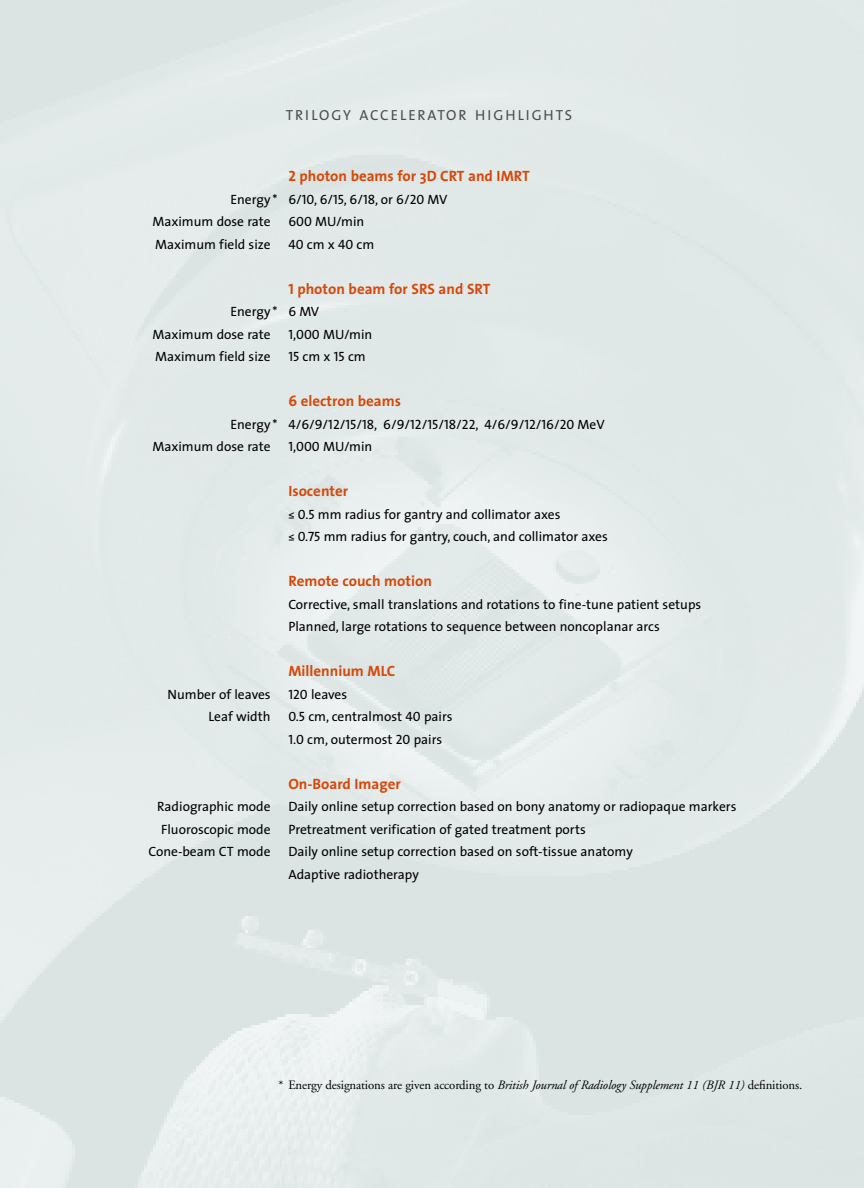
<style>
.page{position:relative;width:864px;height:1188px;background:#fff}
.page>*{position:absolute;margin:0;border:0;box-sizing:border-box;transform-origin:0 0}
.t1{font:700 15px "The Sans";color:#d74809}
.t2{font:14.7px "The Sans";letter-spacing:.135em;color:#4d4d4d}
.t3{font:13.5px/22.5px "The Sans";color:#000}
.t4{font:13.5px "The Sans Caps";color:#000}
.t5{font:12.75px "Adobe Garamond";letter-spacing:-.01em;color:#000}
.s1{font-family:"The Sans Bold Caps";font-weight:400}
.s2{font-family:"The Sans"}
.s3{font-family:"The Sans Caps"}
.s4{font-family:"Meta Normal Expert"}
.s5{font-style:italic}
</style>
<div class="page">
<p class="t2" style="left:286px;top:109px;width:288px">TRILOGY ACCELERATOR HIGHLIGHTS</p>
<p class="t1" style="left:288px;top:170px;width:243px"><span class="s1">2</span> photon beams for 3D CRT and IMRT</p>
<p class="t4" style="left:230px;top:195px;width:219px"><span class="s2">Energy *</span> 6/10, 6/15, 6/18, <span class="s2">or</span> 6/20 <span class="s2">MV</span></p>
<p class="t3" style="left:152px;top:212px;width:120px">Maximum dose rate</p>
<p class="t3" style="left:288px;top:212px;width:78px"><span class="s3">600</span> MU/min</p>
<p class="t3" style="left:155px;top:234px;width:117px">Maximum field size</p>
<p class="t3" style="left:288px;top:234px;width:87px"><span class="s3">40</span> cm x <span class="s3">40</span> cm</p>
<p class="t1" style="left:288px;top:283px;width:203px"><span class="s1">1</span> photon beam for SRS and SRT</p>
<p class="t3" style="left:152px;top:302px;width:168px;text-indent:78px">Energy * <span class="s3">6</span> MV<br>Maximum dose rate</p>
<p class="t3" style="left:288px;top:324px;width:85px"><span class="s3">1,000</span> MU/min</p>
<p class="t3" style="left:155px;top:347px;width:117px">Maximum field size</p>
<p class="t3" style="left:288px;top:347px;width:79px"><span class="s3">15</span> cm x <span class="s3">15</span> cm</p>
<p class="t1" style="left:288px;top:395px;width:114px">6 electron beams</p>
<p class="t4" style="left:230px;top:420px;width:376px"><span class="s2">Energy *</span> 4/6/9/12/15/18, 6/9/12/15/18/22, 4/6/9/12/16/20 <span class="s2">MeV</span></p>
<p class="t3" style="left:152px;top:437px;width:120px">Maximum dose rate</p>
<p class="t3" style="left:288px;top:437px;width:85px"><span class="s3">1,000</span> MU/min</p>
<p class="t1" style="left:288px;top:485px;width:61px">Isocenter</p>
<p class="t3" style="left:288px;top:504px;width:321px"><span class="s4">M</span> <span class="s3">0.5</span> mm radius for gantry and collimator axes<br><span class="s4">M</span> <span class="s3">0.75</span> mm radius for gantry, couch, and collimator axes</p>
<p class="t1" style="left:288px;top:575px;width:145px">Remote couch motion</p>
<p class="t3" style="left:288px;top:594px;width:414px">Corrective, small translations and rotations to fine-tune patient setups<br>Planned, large rotations to sequence between noncoplanar arcs</p>
<p class="t1" style="left:288px;top:665px;width:108px">Millennium MLC</p>
<p class="t3" style="left:168px;top:684px;width:105px">Number of leaves</p>
<p class="t3" style="left:288px;top:684px;width:60px"><span class="s3">120</span> leaves</p>
<p class="t3" style="left:209px;top:707px;width:63px">Leaf width</p>
<p class="t3" style="left:288px;top:707px;width:166px"><span class="s3">0.5</span> cm, centralmost <span class="s3">40</span> pairs<br><span class="s3">1.0</span> cm, outermost <span class="s3">20</span> pairs</p>
<p class="t1" style="left:288px;top:778px;width:114px">On-Board Imager</p>
<p class="t3" style="left:157px;top:797px;width:115px">Radiographic mode</p>
<p class="t3" style="left:288px;top:797px;width:450px">Daily online setup correction based on bony anatomy or radiopaque markers</p>
<p class="t3" style="left:161px;top:819px;width:111px">Fluoroscopic mode</p>
<p class="t3" style="left:288px;top:819px;width:299px">Pretreatment verification of gated treatment ports</p>
<p class="t3" style="left:148px;top:842px;width:124px">Cone-beam CT mode</p>
<p class="t3" style="left:288px;top:842px;width:346px">Daily online setup correction based on soft-tissue anatomy<br>Adaptive radiotherapy</p>
<p class="t5" style="left:278px;top:1080px;width:525px">* Energy designations are given according to <span class="s5">British Journal of Radiology Supplement 11 (BJR 11)</span> definitions.</p>
</div>
